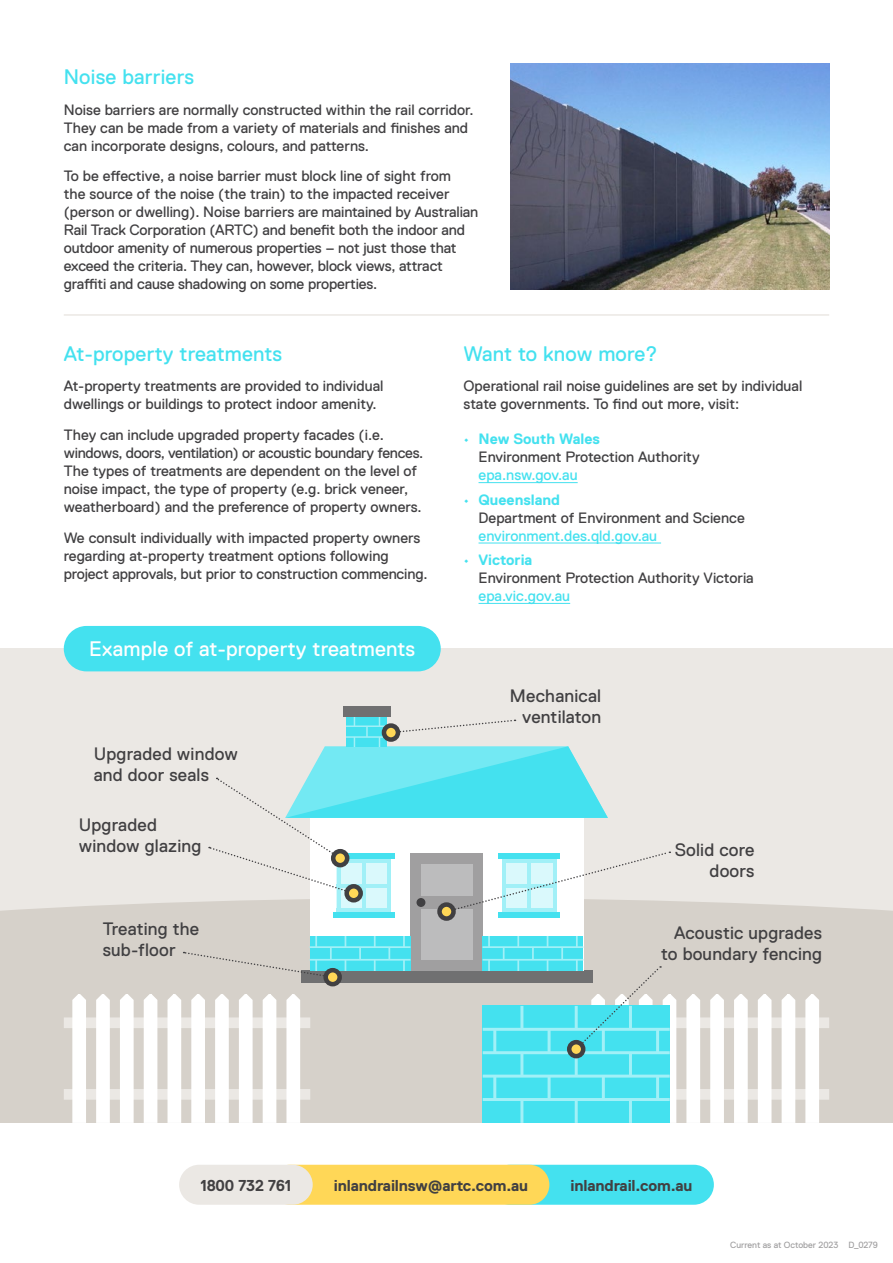
<style>
.page{position:relative;width:893px;height:1263px;background:#fff}
.page>*{position:absolute;margin:0;border:0;box-sizing:border-box;transform-origin:0 0}
.t1{font:21px "Replica LL";letter-spacing:.01em;color:#44e1ef}
.t2{font:21px "Replica LL";letter-spacing:.01em;color:#fff}
.Illustration_Label{font:18px/21px "Replica LL";letter-spacing:.01em;color:#414042}
.body_reversed{font:700 15.75px "Replica LL";letter-spacing:-.01em;color:#414042}
.Body_Copy{font:15px/18px "Replica LL";color:#414042}
.Body_Copy-2{font:9px "Replica LL";letter-spacing:-.005em;color:#a09fa0}
.s1{color:#44e1ef}
.s2{font-weight:700;color:#44e1ef}
</style>
<div class="page">
<div style="left:0;top:649px;width:893px;height:474px;background:#ebe8e4"></div>
<div style="left:0;top:976px;width:893px;height:147px;background:#d6d1ca"></div>
<div style="left:0;top:901px;width:893px;height:157px;background:#d6d1ca"></div>
<img style="left:510px;top:64px;width:319px;height:225px">
<hr style="left:64px;top:314px;width:765px;height:2px;background:#ebe8e4">
<svg style="left:64px;top:994px;width:246px;height:129px"></svg>
<div style="left:301px;top:970px;width:291px;height:13px;background:#707071"></div>
<div style="left:310px;top:818px;width:273px;height:152px;background:#fff"></div>
<div style="left:410px;top:853px;width:73px;height:117px;background:#a09fa0"></div>
<div style="left:499px;top:911px;width:61px;height:6px;background:#44e1ef"></div>
<div style="left:333px;top:911px;width:61px;height:6px;background:#44e1ef"></div>
<div style="left:421px;top:909px;width:51px;height:51px;background:#bcbcbd"></div>
<div style="left:483px;top:1006px;width:187px;height:117px;background:#44e1ef"></div>
<hr style="left:483px;top:1028px;width:187px;height:3px;background:#a1f0f7">
<hr style="left:483px;top:1051px;width:187px;height:3px;background:#a1f0f7">
<hr style="left:483px;top:1074px;width:187px;height:3px;background:#a1f0f7">
<hr style="left:483px;top:1098px;width:187px;height:3px;background:#a1f0f7">
<hr style="left:520px;top:1006px;width:3px;height:23px;background:#a1f0f7">
<hr style="left:575px;top:1006px;width:3px;height:23px;background:#a1f0f7">
<hr style="left:520px;top:1053px;width:3px;height:23px;background:#a1f0f7">
<hr style="left:575px;top:1053px;width:3px;height:23px;background:#a1f0f7">
<hr style="left:520px;top:1099px;width:3px;height:24px;background:#a1f0f7">
<hr style="left:575px;top:1099px;width:3px;height:24px;background:#a1f0f7">
<hr style="left:493px;top:1076px;width:3px;height:23px;background:#a1f0f7">
<hr style="left:548px;top:1076px;width:3px;height:23px;background:#a1f0f7">
<hr style="left:493px;top:1029px;width:3px;height:24px;background:#a1f0f7">
<hr style="left:548px;top:1029px;width:3px;height:24px;background:#a1f0f7">
<div style="left:310px;top:936px;width:100px;height:34px;background:#44e1ef"></div>
<hr style="left:310px;top:946px;width:100px;height:2px;background:#a1f0f7">
<hr style="left:310px;top:959px;width:100px;height:2px;background:#a1f0f7">
<svg style="left:359px;top:948px;width:2px;height:11px"></svg>
<svg style="left:388px;top:948px;width:2px;height:11px"></svg>
<svg style="left:374px;top:960px;width:2px;height:10px"></svg>
<svg style="left:403px;top:961px;width:2px;height:9px"></svg>
<svg style="left:374px;top:936px;width:2px;height:10px"></svg>
<svg style="left:403px;top:936px;width:2px;height:10px"></svg>
<div style="left:483px;top:936px;width:100px;height:34px;background:#44e1ef"></div>
<hr style="left:483px;top:946px;width:100px;height:2px;background:#a1f0f7">
<hr style="left:483px;top:959px;width:100px;height:2px;background:#a1f0f7">
<svg style="left:503px;top:948px;width:2px;height:11px"></svg>
<svg style="left:532px;top:948px;width:2px;height:11px"></svg>
<svg style="left:561px;top:948px;width:2px;height:11px"></svg>
<svg style="left:488px;top:961px;width:2px;height:9px"></svg>
<svg style="left:517px;top:960px;width:2px;height:10px"></svg>
<svg style="left:488px;top:936px;width:2px;height:10px"></svg>
<svg style="left:517px;top:936px;width:2px;height:11px"></svg>
<svg style="left:576px;top:936px;width:2px;height:10px"></svg>
<div style="left:343px;top:707px;width:48px;height:10px;background:#707071"></div>
<hr style="left:478px;top:482px;width:100px;height:1px;background:#44e1ef">
<hr style="left:478px;top:543px;width:183px;height:1px;background:#44e1ef">
<hr style="left:478px;top:603px;width:92px;height:1px;background:#44e1ef">
<div style="left:64px;top:626px;width:377px;height:45px;background:#44e1ef;border-radius:23px"></div>
<svg style="left:576px;top:960px;width:253px;height:163px"></svg>
<svg style="left:209px;top:717px;width:461px;height:196px"></svg>
<svg style="left:183px;top:936px;width:151px;height:42px"></svg>
<svg style="left:333px;top:851px;width:14px;height:14px"></svg>
<div style="left:331px;top:849px;width:18px;height:18px;border:4px solid #414042;border-radius:50%"></div>
<svg style="left:384px;top:725px;width:14px;height:14px"></svg>
<div style="left:382px;top:723px;width:18px;height:19px;border:4px solid #414042;border-radius:50%"></div>
<svg style="left:439px;top:904px;width:14px;height:14px"></svg>
<div style="left:437px;top:902px;width:19px;height:19px;border:4px solid #414042;border-radius:50%"></div>
<div style="left:569px;top:1042px;width:14px;height:14px;background:#ffd757;border-radius:50%"></div>
<div style="left:567px;top:1040px;width:18px;height:18px;border:4px solid #414042;border-radius:50%"></div>
<svg style="left:347px;top:886px;width:14px;height:14px"></svg>
<div style="left:344px;top:884px;width:19px;height:18px;border:4px solid #414042;border-radius:50%"></div>
<svg style="left:326px;top:970px;width:14px;height:14px"></svg>
<div style="left:323px;top:968px;width:19px;height:18px;border:4px solid #414042;border-radius:50%"></div>
<div style="left:490px;top:1165px;width:224px;height:40px;background:#44e1ef;border-radius:20px"></div>
<div style="left:270px;top:1165px;width:279px;height:40px;background:#ffd757;border-radius:20px"></div>
<div style="left:179px;top:1165px;width:134px;height:40px;background:#ebe8e4;border-radius:20px"></div>
<h2 class="t1" style="left:64px;top:65px;width:132px">Noise barriers</h2>
<p class="Body_Copy" style="left:64px;top:100px;width:411px">Noise barriers are normally constructed within the rail corridor.<br>They can be made from a variety of materials and finishes and can incorporate designs, colours, and patterns.</p>
<p class="Body_Copy" style="left:64px;top:167px;width:416px">To be effective, a noise barrier must block line of sight from<br>the source of the noise (the train) to the impacted receiver (person or dwelling). Noise barriers are maintained by Australian Rail Track Corporation (ARTC) and benefit both the indoor and outdoor amenity of numerous properties – not just those that exceed the criteria. They can, however, block views, attract graffiti and cause shadowing on some properties.</p>
<h2 class="t1" style="left:64px;top:342px;width:220px">At-property treatments</h2>
<p class="Body_Copy" style="left:64px;top:377px;width:321px">At-property treatments are provided to individual dwellings or buildings to protect indoor amenity.</p>
<p class="Body_Copy" style="left:64px;top:426px;width:361px">They can include upgraded property facades (i.e. windows, doors, ventilation) or acoustic boundary fences.<br>The types of treatments are dependent on the level of noise impact, the type of property (e.g. brick veneer, weatherboard) and the preference of property owners.</p>
<p class="Body_Copy" style="left:64px;top:529px;width:365px">We consult individually with impacted property owners regarding at-property treatment options following project approvals, but prior to construction commencing.</p>
<h2 class="t2" style="left:89px;top:637px;width:327px">Example of at-property treatments</h2>
<p class="Illustration_Label" style="left:94px;top:743px;width:146px">Upgraded window and door seals</p>
<p class="Illustration_Label" style="left:79px;top:814px;width:124px">Upgraded window glazing</p>
<p class="Illustration_Label" style="left:103px;top:918px;width:98px">Treating the sub-floor</p>
<h2 class="t1" style="left:463px;top:342px;width:196px">Want to know more?</h2>
<p class="Body_Copy" style="left:463px;top:377px;width:340px">Operational rail noise guidelines are set by individual state governments. To find out more, visit:</p>
<p class="Body_Copy" style="left:478px;top:430px;width:223px;text-indent:-15px"><span class="s1">•</span> <span class="s2">New South Wales<br></span>Environment Protection Authority <span class="s1">epa.nsw.gov.au</span></p>
<p class="Body_Copy" style="left:478px;top:491px;width:268px;text-indent:-15px"><span class="s1">•</span> <span class="s2">Queensland<br></span>Department of Environment and Science <span class="s1">environment.des.qld.gov.au</span></p>
<p class="Body_Copy" style="left:478px;top:551px;width:277px;text-indent:-15px"><span class="s1">•</span> <span class="s2">Victoria<br></span>Environment Protection Authority Victoria <span class="s1">epa.vic.gov.au</span></p>
<p class="Illustration_Label" style="left:510px;top:686px;width:93px;text-align:right">Mechanical ventilaton</p>
<p class="Illustration_Label" style="left:675px;top:840px;width:81px;text-align:right">Solid core doors</p>
<p class="Illustration_Label" style="left:661px;top:922px;width:162px;text-align:right">Acoustic upgrades to boundary fencing</p>
<p class="body_reversed" style="left:200px;top:1176px;width:93px">1800 732 761</p>
<p class="body_reversed" style="left:334px;top:1176px;width:196px">inlandrailnsw@artc.com.au</p>
<p class="body_reversed" style="left:571px;top:1176px;width:123px">inlandrail.com.au</p>
<p class="Body_Copy-2" style="left:730px;top:1240px;width:149px">Current as at October 2023 D_0279</p>
</div>
